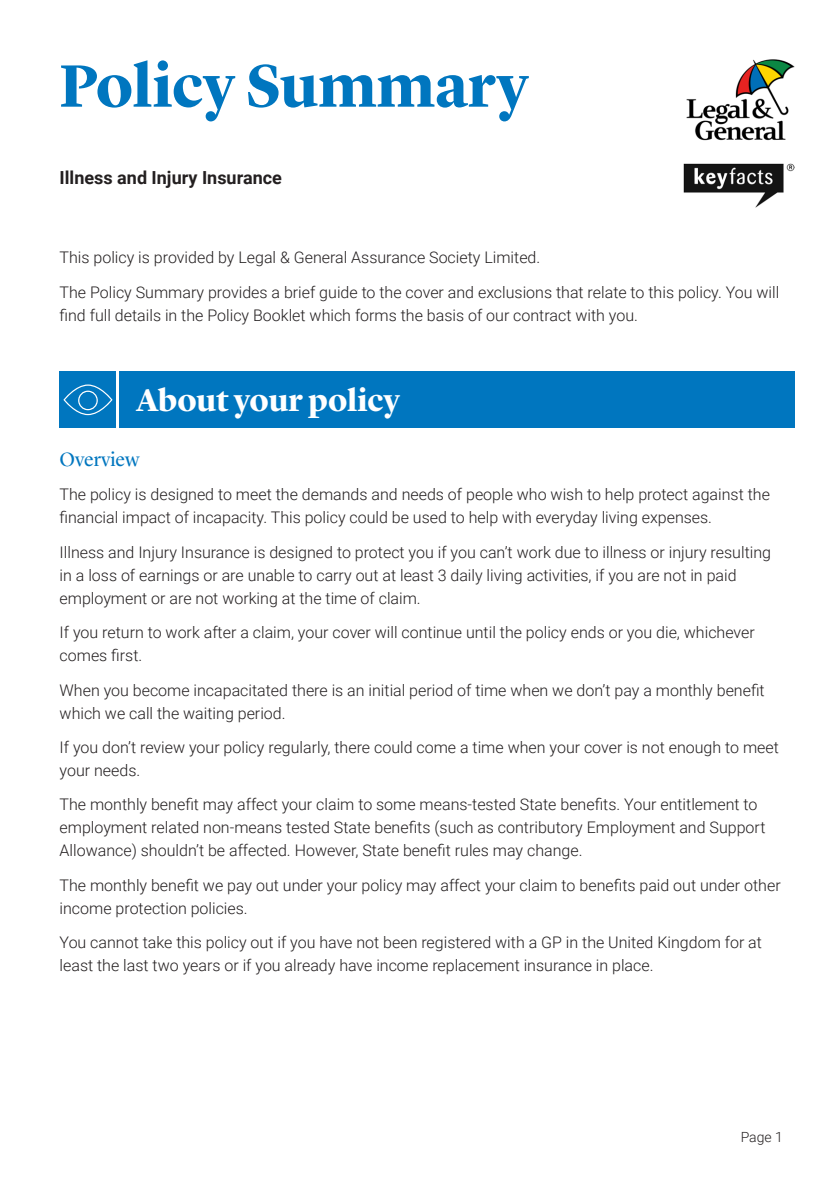
<style>
.page{position:relative;width:840px;height:1191px;background:#fff}
.page>*{position:absolute;margin:0;border:0;box-sizing:border-box;transform-origin:0 0}
.Body_text{font:700 62px "Lyon Display";color:#0076bf}
.Body_text-2{font:700 32px "Lyon Display";letter-spacing:-.005em;color:#fff}
.Body_text-3{font:20px "Lyon Display";color:#0076bf}
.Body_text-4{font:700 18px "Roboto";color:#231f20}
.Body_text-5{font:300 16px/23px "Roboto";color:#231f20}
.t1{font:300 14px "Roboto";color:#231f20}
.s1{color:#211d1e}
</style>
<div class="page">
<img style="left:683px;top:163px;width:110px;height:45px">
<img style="left:686px;top:59px;width:109px;height:82px">
<div style="left:119px;top:371px;width:675px;height:57px;background:#0076bf"></div>
<div style="left:60px;top:371px;width:56px;height:57px;background:#0076bf"></div>
<svg style="left:63px;top:384px;width:49px;height:31px"></svg>
<p class="Body_text" style="left:60px;top:39px;width:470px">Policy Summary</p>
<p class="Body_text-4" style="left:60px;top:165px;width:224px">Illness and Injury Insurance</p>
<p class="Body_text-5" style="left:60px;top:245px;width:482px">This policy is provided by Legal &amp; General Assurance Society Limited.</p>
<p class="Body_text-5" style="left:60px;top:280px;width:720px">The Policy Summary provides a brief guide to the cover and exclusions that relate to this policy. You will find full details in the Policy Booklet which forms the basis of our contract with you.</p>
<p class="Body_text-2" style="left:136px;top:376px;width:265px">About your policy</p>
<p class="Body_text-3" style="left:60px;top:444px;width:81px">Overview</p>
<p class="Body_text-5" style="left:60px;top:482px;width:711px">The policy is designed <span class="s1">to meet the demands and needs of</span> people who wish to help protect against the financial impact of incapacity. This policy could be used to help with everyday living expenses.</p>
<p class="Body_text-5" style="left:60px;top:540px;width:712px">Illness and Injury Insurance is designed to protect you if you can’t work due to illness or injury resulting in a loss of earnings or are unable to carry out at least 3 daily living activities, if you are not in paid employment or are not working at the time of claim.</p>
<p class="Body_text-5" style="left:60px;top:620px;width:696px">If you return to work after a claim, your cover will continue until the policy ends or you die, whichever comes first.</p>
<p class="Body_text-5" style="left:60px;top:677px;width:706px">When you become incapacitated there is an initial period of time when we don’t pay a monthly benefit which we call the waiting period.</p>
<p class="Body_text-5" style="left:60px;top:735px;width:720px">If you don’t review your policy regularly, there could come a time when your cover is not enough to meet your needs.</p>
<p class="Body_text-5" style="left:60px;top:792px;width:707px">The monthly benefit may affect your claim to some means-tested State benefits. Your entitlement to employment related non-means tested State benefits (such as contributory Employment and Support<br>Allowance) shouldn’t be affected. However, State benefit rules may change.</p>
<p class="Body_text-5" style="left:60px;top:872px;width:722px">The monthly benefit we pay out under your policy may affect your claim to benefits paid out under other income protection policies.</p>
<p class="Body_text-5" style="left:60px;top:930px;width:703px">You cannot take this policy out if you have not been registered with a GP in the United Kingdom for at least the last two years or if you already have income replacement insurance in place.</p>
<p class="t1" style="left:740px;top:1127px;width:44px">Page 1</p>
</div>
